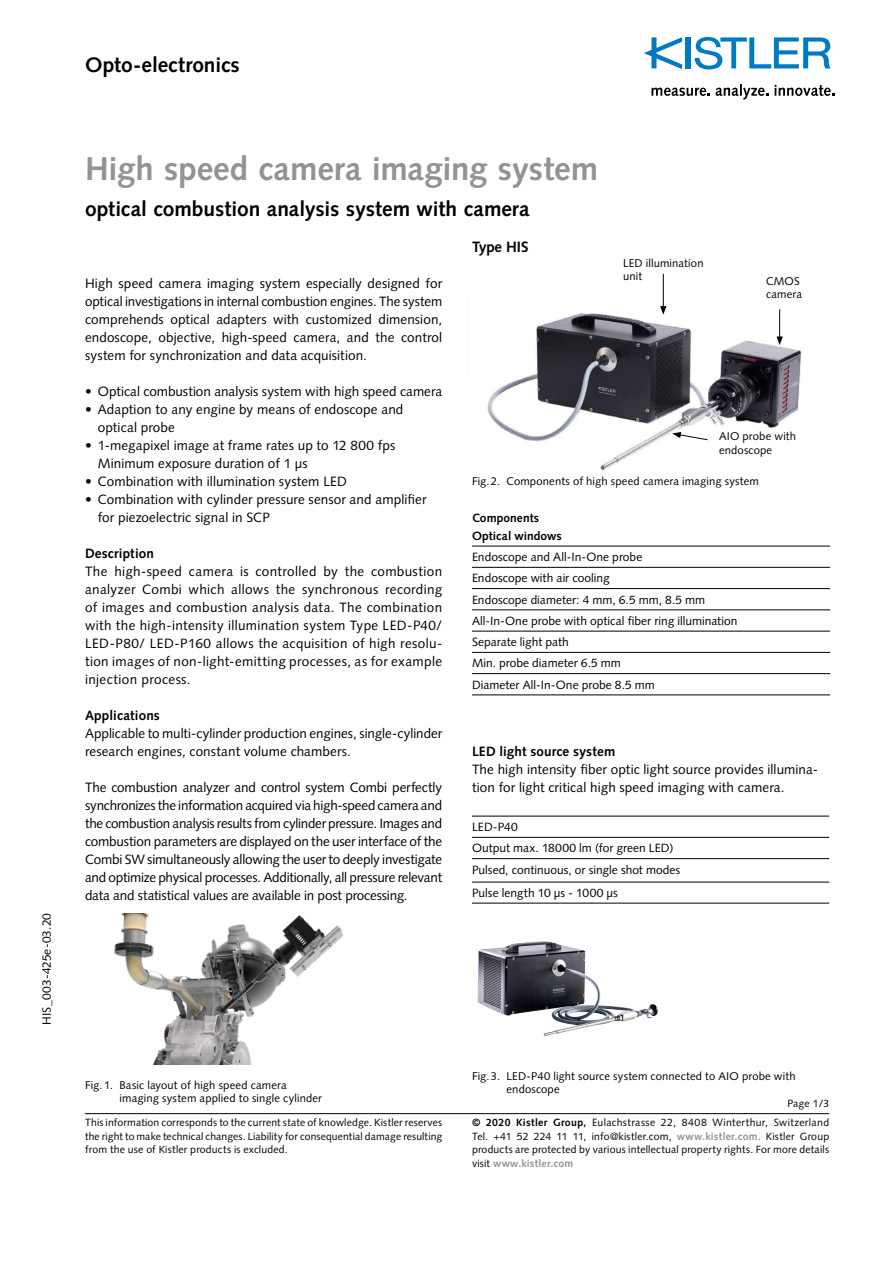
<style>
.page{position:relative;width:893px;height:1263px;background:#fff}
.page>*{position:absolute;margin:0;border:0;box-sizing:border-box;transform-origin:0 0}
.t1{font:700 33px "Syntax LT Std";letter-spacing:-.005em;color:#929493}
.t2{font:700 21px "Syntax LT Std";color:#000}
.t3{font:700 15px "Syntax LT Std";letter-spacing:-.01em;color:#000}
.t4{font:13.5px/18px "Syntax LT Std";letter-spacing:.005em;color:#000}
.t5{font:700 13.5px "Syntax LT Std";letter-spacing:.01em;color:#000}
.t6{font:12px/21.3px "Syntax LT Std";color:#000}
.t7{font:700 12px/18px "Syntax LT Std";letter-spacing:.005em;color:#000}
.t8{font:11.25px/13.5px "Syntax LT Std";letter-spacing:.015em;color:#000}
.t9{font:10.5px/13.5px "Syntax LT Std";letter-spacing:.015em;color:#000;text-align:justify}
.s1{font-weight:700}
.s2{font-weight:700;color:#929493}
</style>
<div class="page">
<hr style="left:85px;top:1113px;width:744px;height:1px;background:#000">
<div style="left:686px;top:37px;width:5px;height:31px;background:#007ac2"></div>
<svg style="left:695px;top:37px;width:136px;height:32px"></svg>
<svg style="left:644px;top:37px;width:38px;height:32px"></svg>
<svg style="left:651px;top:84px;width:117px;height:15px"></svg>
<svg style="left:774px;top:85px;width:60px;height:11px"></svg>
<img style="left:114px;top:914px;width:230px;height:150px">
<hr style="left:663px;top:274px;width:1px;height:34px;background:#000">
<hr style="left:472px;top:546px;width:358px;height:1px;background:#000">
<hr style="left:472px;top:567px;width:358px;height:1px;background:#000">
<hr style="left:472px;top:588px;width:358px;height:1px;background:#000">
<hr style="left:472px;top:610px;width:358px;height:1px;background:#000">
<hr style="left:472px;top:631px;width:358px;height:1px;background:#000">
<hr style="left:472px;top:652px;width:358px;height:1px;background:#000">
<hr style="left:472px;top:673px;width:358px;height:1px;background:#000">
<hr style="left:472px;top:695px;width:358px;height:1px;background:#000">
<hr style="left:472px;top:816px;width:357px;height:1px;background:#000">
<hr style="left:472px;top:837px;width:357px;height:1px;background:#000">
<hr style="left:472px;top:858px;width:357px;height:1px;background:#000">
<hr style="left:472px;top:882px;width:357px;height:1px;background:#000">
<hr style="left:472px;top:903px;width:357px;height:1px;background:#000">
<img style="left:477px;top:941px;width:181px;height:96px">
<img style="left:487px;top:298px;width:315px;height:173px">
<p class="t6" style="left:36px;top:1025px;width:113px;rotate:-90deg">HIS_003-425e-03.20</p>
<h2 class="t2" style="left:85px;top:53px;width:156px">Opto-electronics</h2>
<h1 class="t1" style="left:85px;top:150px;width:515px">High speed camera imaging system</h1>
<h2 class="t2" style="left:85px;top:197px;width:446px">optical combustion analysis system with camera</h2>
<p class="t4" style="left:85px;top:274px;width:359px;text-align:justify">High speed camera imaging system especially designed for optical investigations in internal combustion engines. The system comprehends optical adapters with customized dimension, endoscope, objective, high-speed camera, and the control system for synchronization and data acquisition.</p>
<p class="t4" style="left:85px;top:382px;width:359px">• Optical combustion analysis system with high speed camera</p>
<p class="t4" style="left:98px;top:400px;width:307px;text-indent:-13px">• Adaption to any engine by means of endoscope and optical probe</p>
<p class="t4" style="left:98px;top:436px;width:299px;text-indent:-13px">• 1-megapixel image at frame rates up to 12 800 fps<br>Minimum exposure duration of 1 μs</p>
<p class="t4" style="left:85px;top:472px;width:263px">• Combination with illumination system LED</p>
<p class="t4" style="left:98px;top:490px;width:330px;text-indent:-13px">• Combination with cylinder pressure sensor and amplifier for piezoelectric signal in SCP</p>
<p class="t5" style="left:85px;top:546px;width:70px">Description</p>
<p class="t4" style="left:85px;top:562px;width:359px;text-align:justify">The high-speed camera is controlled by the combustion analyzer Combi which allows the synchronous recording of images and combustion analysis data. The combination with the high-intensity illumination system Type LED-P40/ LED-P80/ LED-P160 allows the acquisition of high resolu&shy;tion images of non-light-emitting processes, as for example injection process.</p>
<p class="t5" style="left:85px;top:708px;width:76px">Applications</p>
<p class="t4" style="left:85px;top:724px;width:359px">Applicable to multi-cylinder production engines, single-cylinder research engines, constant volume chambers.</p>
<p class="t4" style="left:85px;top:778px;width:359px;text-align:justify">The combustion analyzer and control system Combi perfectly synchronizes the information acquired via high-speed camera and the combustion analysis results from cylinder pressure. Images and combustion parameters are displayed on the user interface of the Combi SW simultaneously allowing the user to deeply investigate and optimize physical processes. Additionally, all pressure relevant data and statistical values are available in post processing.</p>
<p class="t3" style="left:472px;top:238px;width:58px">Type HIS</p>
<p class="t8" style="left:623px;top:256px;width:82px">LED illumination unit</p>
<p class="t8" style="left:766px;top:274px;width:38px">CMOS camera</p>
<p class="t8" style="left:719px;top:430px;width:79px">AIO probe with endoscope</p>
<p class="t8" style="left:472px;top:474px;width:288px">Fig.2. Components of high speed camera imaging system</p>
<p class="t7" style="left:472px;top:509px;width:91px">Components<br>Optical windows</p>
<p class="t6" style="left:472px;top:546px;width:267px">Endoscope and All-In-One probe<br>Endoscope with air cooling<br>Endoscope diameter: 4 mm, 6.5 mm, 8.5 mm All-In-One probe with optical fiber ring illumination Separate light path<br>Min. probe diameter 6.5 mm<br>Diameter All-In-One probe 8.5 mm</p>
<p class="t5" style="left:472px;top:744px;width:145px">LED light source system</p>
<p class="t4" style="left:472px;top:760px;width:348px">The high intensity fiber optic light source provides illumina&shy;tion for light critical high speed imaging with camera.</p>
<p class="t6" style="left:472px;top:816px;width:210px">LED-P40<br>Output max. 18000 lm (for green LED)<br>Pulsed, continuous, or single shot modes</p>
<p class="t6" style="left:472px;top:882px;width:147px">Pulse length 10 µs - 1000 µs</p>
<p class="t8" style="left:120px;top:1078px;width:204px;text-indent:-35px">Fig.1. Basic layout of high speed camera imaging system applied to single cylinder</p>
<p class="t9" style="left:85px;top:1116px;width:359px">This information corresponds to the current state of knowledge. Kistler reserves the right to make technical changes. Liability for consequential damage resulting from the use of Kistler products is excluded.</p>
<p class="t8" style="left:506px;top:1069px;width:291px;text-indent:-35px">Fig.3. LED-P40 light source system connected to AIO probe with endoscope</p>
<p class="t9" style="left:787px;top:1097px;width:43px">Page 1/3</p>
<p class="t9" style="left:472px;top:1116px;width:359px"><span class="s1">© 2020 Kistler Group,</span> Eulachstrasse 22, 8408 Winterthur, Switzerland Tel. +41 52 224 11 11, info@kistler.com, <span class="s2">www.kistler.com.</span> Kistler Group products are protected by various intellectual property rights. For more details visit <span class="s2">www.kistler.com</span></p>
</div>
